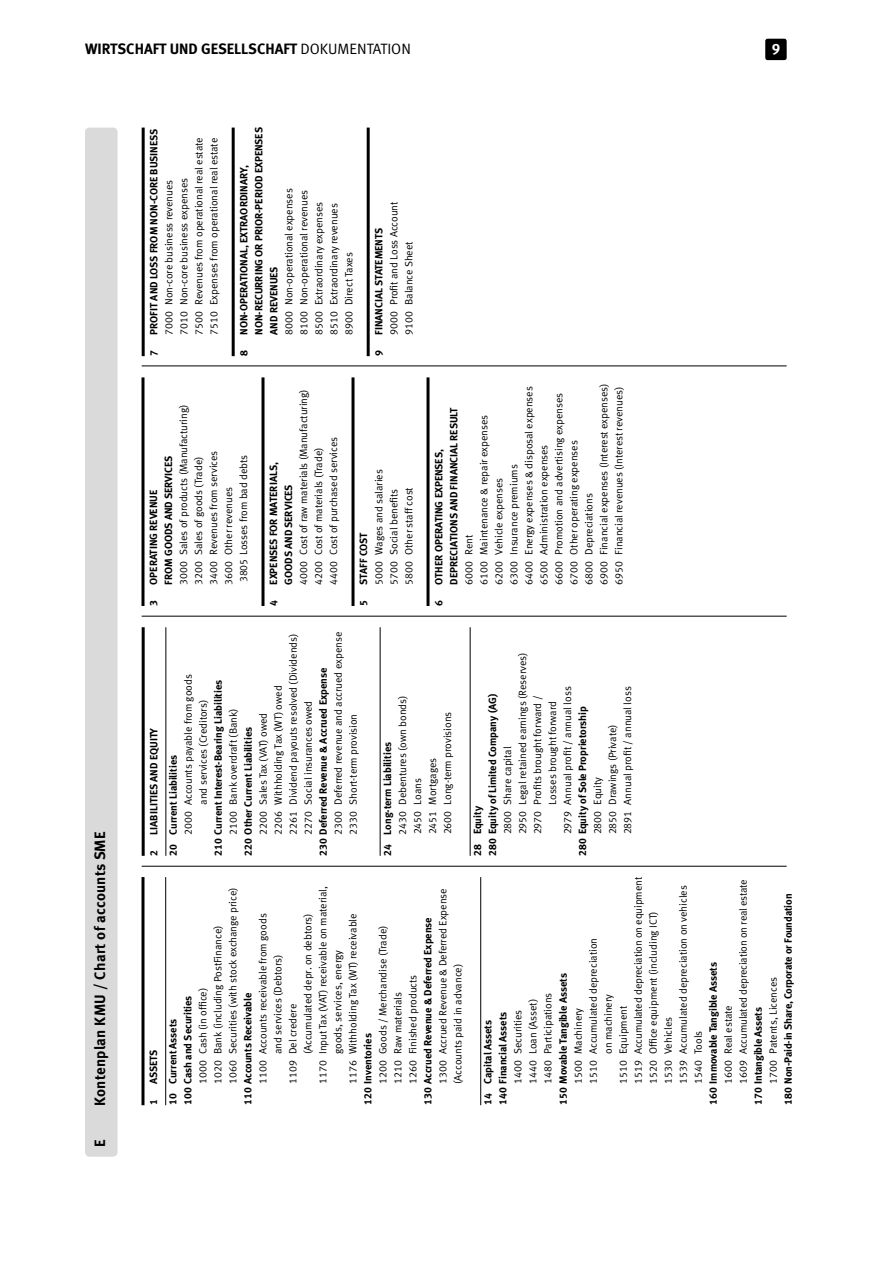
<style>
.page{position:relative;width:893px;height:1263px;background:#fff}
.page>*{position:absolute;margin:0;border:0;box-sizing:border-box;transform-origin:0 0}
.t1{font:15px "Meta Bold LF";letter-spacing:.02em;color:#000}
.t2{font:15px "Meta Normal LF";color:#000}
.t3{font:15px "Meta Bold LF";color:#fff}
.t4{font:10.5px/15px "Meta Normal LF";color:#000}
.t5{font:10.5px/15px "Meta Bold LF";color:#000}
</style>
<div class="page">
<div style="left:765px;top:39px;width:22px;height:21px;background:#000;border-radius:2px"></div>
<div style="left:85px;top:128px;width:33px;height:1029px;background:#dadada;border-radius:4px"></div>
<hr style="left:141px;top:877px;width:3px;height:228px;background:#000">
<hr style="left:165px;top:877px;width:1px;height:228px;background:#000">
<hr style="left:480px;top:877px;width:1px;height:228px;background:#000">
<hr style="left:142px;top:627px;width:3px;height:229px;background:#000">
<hr style="left:166px;top:627px;width:1px;height:229px;background:#000">
<hr style="left:380px;top:627px;width:1px;height:229px;background:#000">
<hr style="left:470px;top:627px;width:1px;height:229px;background:#000">
<hr style="left:141px;top:377px;width:3px;height:229px;background:#000">
<hr style="left:261px;top:377px;width:3px;height:229px;background:#000">
<hr style="left:351px;top:377px;width:3px;height:229px;background:#000">
<hr style="left:426px;top:377px;width:3px;height:229px;background:#000">
<hr style="left:142px;top:128px;width:3px;height:228px;background:#000">
<hr style="left:232px;top:128px;width:3px;height:228px;background:#000">
<hr style="left:367px;top:128px;width:3px;height:228px;background:#000">
<hr style="left:142px;top:866px;width:645px;height:1px;background:#000">
<hr style="left:142px;top:616px;width:645px;height:1px;background:#000">
<hr style="left:142px;top:366px;width:645px;height:1px;background:#000">
<h1 class="t1" style="left:85px;top:40px;width:10px">WIRTSCHAFT</h1>
<h1 class="t1" style="left:170px;top:40px;width:10px">UND</h1>
<h1 class="t1" style="left:201px;top:40px;width:9px">GESELLSCHAFT</h1>
<h1 class="t2" style="left:301px;top:41px;width:112px">DOKUMENTATION</h1>
<h1 class="t3" style="left:772px;top:40px;width:10px">9</h1>
<h1 class="t1" style="left:91px;top:1106px;width:274px;rotate:-90deg">Kontenplan KMU / Chart of accounts SME</h1>
<h1 class="t1" style="left:91px;top:1146px;width:8px;rotate:-90deg">E</h1>
<p class="t5" style="left:146px;top:335px;width:207px;rotate:-90deg">Profit and Loss from Non-Core Business</p>
<p class="t4" style="left:161px;top:335px;width:199px;rotate:-90deg">7000 N ON-CORE BUSINESS REVENUES<br>7010 NON-CORE BUSINESS EXPENSES<br>7500 REVENUES FROM OPERATIONAL REAL ESTATE 7510 EXPENSES FROM OPERATIONAL REAL ESTATE</p>
<p class="t5" style="left:146px;top:356px;width:7px;rotate:-90deg">7</p>
<p class="t5" style="left:236px;top:335px;width:209px;rotate:-90deg">Non-operational, extraordinary, non-recurring or prior-period Expenses and Revenues</p>
<p class="t4" style="left:281px;top:335px;width:148px;rotate:-90deg">8000 NON-OPERATIONAL EXPENSES<br>8100 NON-OPERATIONAL REVENUES<br>8500 EXTRAORDINARY EXPENSES<br>8510 EXTRAORDINARY REVENUES<br>8900 D IRECT TAXES</p>
<p class="t5" style="left:236px;top:356px;width:7px;rotate:-90deg">8</p>
<p class="t4" style="left:386px;top:335px;width:135px;rotate:-90deg">9000 PROFIT AND LOSS ACCOUNT<br>9100 BALANCE SHEET</p>
<p class="t5" style="left:371px;top:335px;width:108px;rotate:-90deg">Financial Statements</p>
<p class="t5" style="left:371px;top:356px;width:7px;rotate:-90deg">9</p>
<p class="t4" style="left:176px;top:585px;width:182px;rotate:-90deg">3000 SALES OF PRODUCTS (MANUFACTURING)<br>3200 SALES OF GOODS (TRADE)<br>3400 REVENUES FROM SERVICES<br>3600 OTHER REVENUES<br>3805 LOSSES FROM BAD DEBTS</p>
<p class="t5" style="left:146px;top:585px;width:131px;rotate:-90deg">Operating Revenue<br>from Goods and Services</p>
<p class="t5" style="left:146px;top:606px;width:7px;rotate:-90deg">3</p>
<p class="t4" style="left:296px;top:585px;width:197px;rotate:-90deg">4000 COST OF RAW MATERIALS (MANUFACTURING)<br>4200 COST OF MATERIALS (TRADE)<br>4400 COST OF PURCHASED SERVICES</p>
<p class="t5" style="left:266px;top:606px;width:145px;text-indent:21px;rotate:-90deg">Expenses for Materials,<br>Goods and Services</p>
<p class="t5" style="left:266px;top:606px;width:7px;rotate:-90deg">4</p>
<p class="t4" style="left:371px;top:585px;width:117px;rotate:-90deg">5000 WAGES AND SALARIES<br>5700 SOCIAL BENEFITS<br>5800 OTHER STAFF COST</p>
<p class="t5" style="left:356px;top:585px;width:54px;rotate:-90deg">Staff Cost</p>
<p class="t5" style="left:356px;top:606px;width:7px;rotate:-90deg">5</p>
<p class="t4" style="left:461px;top:585px;width:203px;rotate:-90deg">6000 RENT<br>6100 MAINTENANCE &amp; REPAIR EXPENSES<br>6200 VEHICLE EXPENSES<br>6300 I NSURANCE PREMIUMS<br>6400 ENERGY EXPENSES &amp; DISPOSAL EXPENSES<br>6500 ADMINISTRATION EXPENSES<br>6600 PROMOTION AND ADVERTISING EXPENSES<br>6700 OTHER OPERATING EXPENSES<br>6800 DEPRECIATIONS<br>6900 FINANCIAL EXPENSES (I NTEREST EXPENSES)<br>6950 FINANCIAL REVENUES (I NTEREST REVENUES)</p>
<p class="t5" style="left:431px;top:606px;width:200px;text-indent:21px;rotate:-90deg">Other Operating Expenses,<br>Depreciations and Financial result</p>
<p class="t5" style="left:431px;top:606px;width:7px;rotate:-90deg">6</p>
<p class="t4" style="left:330px;top:834px;width:204px;rotate:-90deg">2300 DEFERRED REVENUE AND ACCRUED EXPENSE<br>2330 SHORT-TERM PROVISION</p>
<p class="t4" style="left:255px;top:834px;width:203px;rotate:-90deg">2200 SALES TAX (VAT) OWED<br>2206 WITHHOLDING TAX (WT) OWED<br>2261 DIVIDEND PAYOUTS RESOLVED (DIVIDENDS)<br>2270 SOCIAL INSURANCES OWED</p>
<p class="t5" style="left:315px;top:856px;width:189px;rotate:-90deg">230 Deferred Revenue &amp; Accrued Expense</p>
<p class="t4" style="left:180px;top:834px;width:162px;text-align:center;rotate:-90deg">2000 ACCOUNTS PAYABLE FROM GOODS<br>AND SERVICES (CREDITORS)</p>
<p class="t5" style="left:210px;top:856px;width:177px;rotate:-90deg">210 Current Interest-Bearing Liabilities</p>
<p class="t4" style="left:225px;top:834px;width:128px;rotate:-90deg">2100 BANK OVERDRAFT (BANK)</p>
<p class="t5" style="left:240px;top:856px;width:130px;rotate:-90deg">220 Other Current Liabilities</p>
<p class="t5" style="left:144px;top:856px;width:130px;line-height:19.2px;text-indent:21px;rotate:-90deg">Liabilities and Equity<br>20 Current Liabilities</p>
<p class="t5" style="left:146px;top:856px;width:7px;rotate:-90deg">2</p>
<p class="t4" style="left:515px;top:834px;width:184px;rotate:-90deg">2950 LEGAL RETAINED EARNINGS (RESERVES)</p>
<p class="t4" style="left:590px;top:834px;width:149px;rotate:-90deg">2800 EQUITY<br>2850 D RAWINGS (PRIVATE)<br>2891 ANNUAL PROFIT / ANNUAL LOSS</p>
<p class="t4" style="left:560px;top:834px;width:149px;rotate:-90deg">2979 ANNUAL PROFIT / ANNUAL LOSS</p>
<p class="t4" style="left:395px;top:834px;width:141px;rotate:-90deg">2430 DEBENTURES (OWN BONDS)<br>2450 LOANS<br>2451 MORTGAGES<br>2600 LONG-TERM PROVISIONS</p>
<p class="t5" style="left:470px;top:856px;width:163px;rotate:-90deg">28 Equity<br>280 Equity of Limited Company (AG)</p>
<p class="t4" style="left:530px;top:834px;width:140px;rotate:-90deg">2970 PROFITS BROUGHT FORWARD /</p>
<p class="t4" style="left:545px;top:805px;width:105px;rotate:-90deg">LOSSES BROUGHT FORWARD</p>
<p class="t5" style="left:575px;top:856px;width:151px;rotate:-90deg">280 Equity of Sole Proprietorship</p>
<p class="t5" style="left:380px;top:856px;width:115px;rotate:-90deg">24 Long-term Liabilities</p>
<p class="t4" style="left:500px;top:834px;width:90px;rotate:-90deg">2800 SHARE CAPITAL</p>
<p class="t4" style="left:315px;top:1084px;width:199px;rotate:-90deg">1170 INPUT TAX (VAT) RECEIVABLE ON MATERIAL,</p>
<p class="t4" style="left:195px;top:1084px;width:198px;rotate:-90deg">1000 CASH (IN OFFICE)<br>1020 BANK (INCLUDING POSTFINANCE)<br>1060 SECURITIES (WITH STOCK EXCHANGE PRICE)</p>
<p class="t4" style="left:435px;top:1084px;width:197px;rotate:-90deg">1300 ACCRUED REVENUE &amp; DEFERRED EXPENSE (ACCOUNTS PAID IN ADVANCE)</p>
<p class="t4" style="left:255px;top:1084px;width:172px;rotate:-90deg">1100 ACCOUNTS RECEIVABLE FROM GOODS</p>
<p class="t4" style="left:345px;top:1084px;width:172px;rotate:-90deg">1176 WITHHOLDING TAX (WT) RECEIVABLE</p>
<p class="t4" style="left:300px;top:1054px;width:142px;rotate:-90deg">(ACCUMULATED DEPR. ON DEBTORS)</p>
<p class="t4" style="left:375px;top:1084px;width:160px;rotate:-90deg">1200 GOODS / MERCHANDISE (TRADE)<br>1210 RAW MATERIALS<br>1260 FINISHED PRODUCTS</p>
<p class="t5" style="left:420px;top:1105px;width:189px;rotate:-90deg">130 Accrued Revenue &amp; Deferred Expense</p>
<p class="t4" style="left:330px;top:1054px;width:106px;rotate:-90deg">GOODS, SERVICES, ENERGY</p>
<p class="t4" style="left:270px;top:1054px;width:101px;rotate:-90deg">AND SERVICES (DEBTORS)</p>
<p class="t5" style="left:240px;top:1105px;width:114px;rotate:-90deg">110 Accounts Receivable</p>
<p class="t5" style="left:180px;top:1105px;width:111px;rotate:-90deg">100 Cash and Securities</p>
<p class="t4" style="left:285px;top:1084px;width:81px;rotate:-90deg">1109 DEL CREDERE</p>
<p class="t5" style="left:144px;top:1105px;width:88px;line-height:19.2px;text-indent:21px;rotate:-90deg">Assets<br>10 Current Assets</p>
<p class="t5" style="left:360px;top:1105px;width:73px;rotate:-90deg">120 Inventories</p>
<p class="t5" style="left:146px;top:1105px;width:7px;rotate:-90deg">1</p>
<p class="t4" style="left:630px;top:1084px;width:208px;rotate:-90deg">1519 ACCUMULATED DEPRECIATION ON EQUIPMENT</p>
<p class="t4" style="left:720px;top:1084px;width:206px;rotate:-90deg">1600 REAL ESTATE<br>1609 ACCUMULATED DEPRECIATION ON REAL ESTATE</p>
<p class="t4" style="left:675px;top:1084px;width:200px;rotate:-90deg">1539 ACCUMULATED DEPRECIATION ON VEHICLES</p>
<p class="t5" style="left:780px;top:1105px;width:213px;rotate:-90deg">180 Non-Paid-in Share, Corporate or Foundation</p>
<p class="t4" style="left:645px;top:1084px;width:174px;rotate:-90deg">1520 OFFICE EQUIPMENT (INCLUDING ICT)</p>
<p class="t4" style="left:585px;top:1084px;width:147px;rotate:-90deg">1510 ACCUMULATED DEPRECIATION</p>
<p class="t5" style="left:705px;top:1105px;width:144px;rotate:-90deg">160 Immovable Tangible Assets</p>
<p class="t5" style="left:555px;top:1105px;width:133px;rotate:-90deg">150 Movable Tangible Assets</p>
<p class="t4" style="left:765px;top:1084px;width:108px;rotate:-90deg">1700 PATENTS, LICENCES</p>
<p class="t4" style="left:510px;top:1084px;width:93px;rotate:-90deg">1400 SECURITIES<br>1440 LOAN (ASSET)<br>1480 PARTICIPATIONS</p>
<p class="t4" style="left:600px;top:1054px;width:61px;rotate:-90deg">ON MACHINERY</p>
<p class="t4" style="left:615px;top:1084px;width:80px;rotate:-90deg">1510 EQUIPMENT</p>
<p class="t5" style="left:750px;top:1105px;width:99px;rotate:-90deg">170 I ntangible Assets</p>
<p class="t4" style="left:570px;top:1084px;width:77px;rotate:-90deg">1500 MACHINERY</p>
<p class="t5" style="left:480px;top:1105px;width:95px;rotate:-90deg">14 Capital Assets<br>140 Financial Assets</p>
<p class="t4" style="left:660px;top:1084px;width:68px;rotate:-90deg">1530 VEHICLES</p>
<p class="t4" style="left:690px;top:1084px;width:54px;rotate:-90deg">1540 TOOLS</p>
</div>
